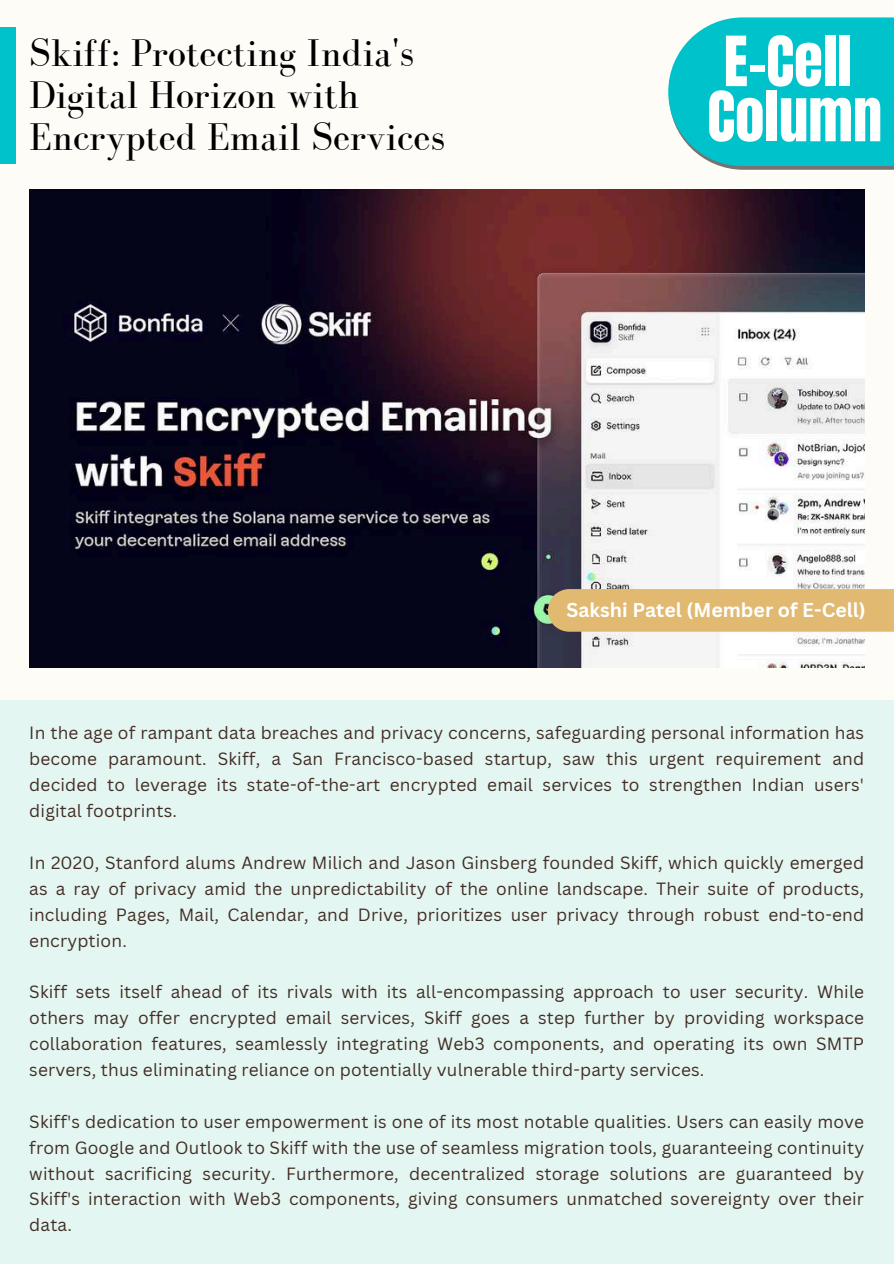
<style>
.page{position:relative;width:894px;height:1264px;background:#fff}
.page>*{position:absolute;margin:0;border:0;box-sizing:border-box;transform-origin:0 0}
.t1{font:58.8px/55.2px "Anton";color:#fff}
.t2{font:39.6px/41.8px "Bodoni FLF";color:#000}
.t3{font:700 19.5px "Canva Sans";color:#fff}
.t4{font:17.25px/25.8px "Canva Sans";letter-spacing:.01em;color:#422e25;text-align:justify}
</style>
<div class="page">
<div style="left:0;top:0;width:893px;height:1263px;background:#fdfcf7"></div>
<div style="left:0;top:700px;width:893px;height:563px;background:#e4f6f2"></div>
<img style="left:29px;top:189px;width:835px;height:479px">
<svg style="left:668px;top:17px;width:225px;height:153px"></svg>
<div style="left:0;top:27px;width:16px;height:137px;background:#00c2cb"></div>
<div style="left:547px;top:589px;width:346px;height:42px;background:#e1b971"></div>
<h2 class="t2" style="left:29px;top:32px;width:417px">Skiff: Protecting India's<br>Digital Horizon with<br>Encrypted Email Services</h2>
<h1 class="t1" style="left:707px;top:35px;width:176px">E-Cell<br>Column</h1>
<p class="t3" style="left:566px;top:596px;width:300px">Sakshi Patel (Member of E-Cell)</p>
<p class="t4" style="left:29px;top:719px;width:836px">In the age of rampant data breaches and privacy concerns, safeguarding personal information has become paramount. Skiff, a San Francisco-based startup, saw this urgent requirement and decided to leverage its state-of-the-art encrypted email services to strengthen Indian users' digital footprints.</p>
<p class="t4" style="left:29px;top:849px;width:836px">In 2020, Stanford alums Andrew Milich and Jason Ginsberg founded Skiff, which quickly emerged as a ray of privacy amid the unpredictability of the online landscape. Their suite of products, including Pages, Mail, Calendar, and Drive, prioritizes user privacy through robust end-to-end encryption.</p>
<p class="t4" style="left:29px;top:978px;width:836px">Skiff sets itself ahead of its rivals with its all-encompassing approach to user security. While others may offer encrypted email services, Skiff goes a step further by providing workspace collaboration features, seamlessly integrating Web3 components, and operating its own SMTP servers, thus eliminating reliance on potentially vulnerable third-party services.</p>
<p class="t4" style="left:29px;top:1108px;width:836px">Skiff's dedication to user empowerment is one of its most notable qualities. Users can easily move from Google and Outlook to Skiff with the use of seamless migration tools, guaranteeing continuity without sacrificing security. Furthermore, decentralized storage solutions are guaranteed by Skiff's interaction with Web3 components, giving consumers unmatched sovereignty over their data.</p>
</div>
